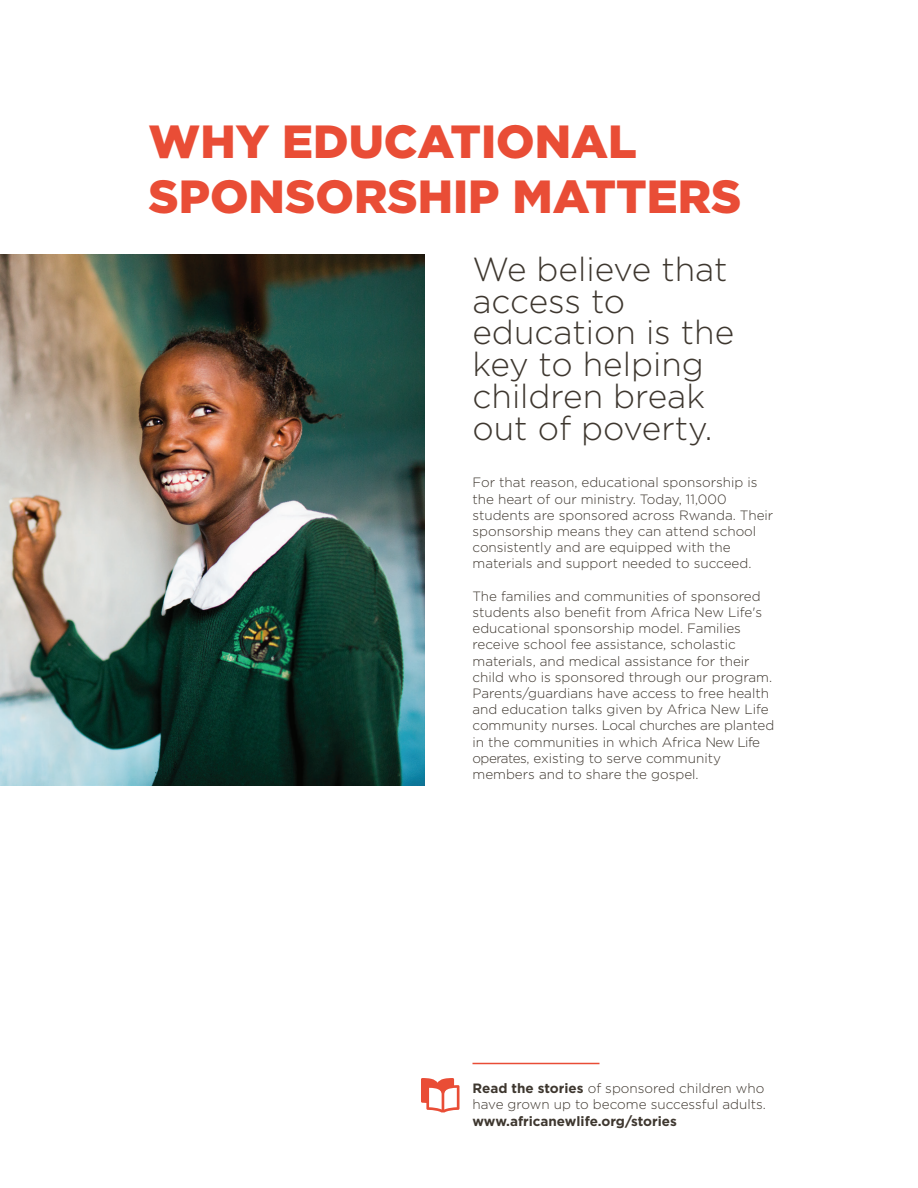
<style>
.page{position:relative;width:918px;height:1188px;background:#fff}
.page>*{position:absolute;margin:0;border:0;box-sizing:border-box;transform-origin:0 0}
.t1{font:900 46.5px/55.8px "Gotham";color:#e94d36}
.t2{font:300 33.3px/31.8px "Gotham";color:#3e372f}
.t3{font:300 13.5px/16.2px "Gotham";color:#3e372f}
.t4{font:700 13.5px "Gotham";color:#3e372f}
.s1{font-weight:700}
</style>
<div class="page">
<img style="left:0;top:254px;width:424px;height:532px">
<hr style="left:472px;top:1063px;width:128px;height:1px;background:#e94d36">
<svg style="left:421px;top:1078px;width:38px;height:34px"></svg>
<h1 class="t1" style="left:148px;top:112px;width:595px">WHY EDUCATIONAL<br>SPONSORSHIP MATTERS</h1>
<h2 class="t2" style="left:472px;top:253px;width:263px">We believe that access to education is the key to helping children break out of poverty.</h2>
<p class="t3" style="left:472px;top:474px;width:302px">For that reason, educational sponsorship is the heart of our ministry. Today, 11,000 students are sponsored across Rwanda. Their sponsorship means they can attend school consistently and are equipped with the materials and support needed to succeed.</p>
<p class="t3" style="left:472px;top:588px;width:303px">The families and communities of sponsored students also benefit from Africa New Life's educational sponsorship model. Families receive school fee assistance, scholastic materials, and medical assistance for their child who is sponsored through our program.<br>Parents/guardians have access to free health and education talks given by Africa New Life community nurses. Local churches are planted in the communities in which Africa New Life operates, existing to serve community members and to share the gospel.</p>
<p class="t3" style="left:472px;top:1080px;width:295px"><span class="s1">Read the stories</span> of sponsored children who have grown up to become successful adults.</p>
<p class="t4" style="left:472px;top:1113px;width:206px">www.africanewlife.org/stories</p>
</div>
